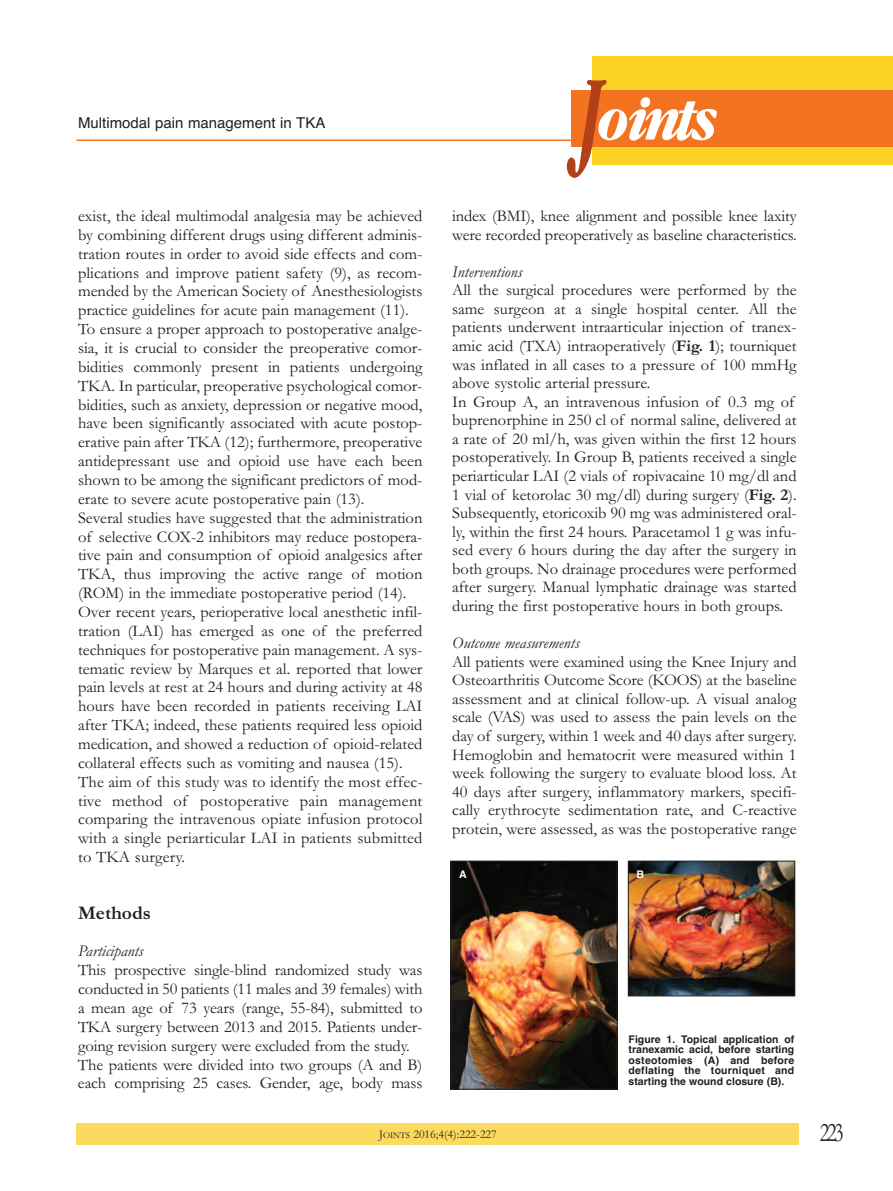
<style>
.page{position:relative;width:893px;height:1191px;background:#fff}
.page>*{position:absolute;margin:0;border:0;box-sizing:border-box;transform-origin:0 0}
.t1{font:italic 700 55.8px "Garamond Cond";letter-spacing:-.085em;color:#fff}
.t2{font:27px "Garamond";color:#231f20;scale:.75 1}
.t3{font:700 19.5px "Garamond";color:#231f20}
.t4{font:16.5px/18.9px "Garamond";color:#231f20}
.t5{font:italic 16.5px "Garamond";color:#231f20}
.t6{font:15px "Helvetica";color:#231f20}
.t7{font:12px "Garamond";color:#231f20}
.t8{font:700 10.5px/10.5px "Helvetica";letter-spacing:.02em;color:#231f20;text-align:justify}
.t9{font:700 10.5px "Helvetica";color:#fff}
.s1{font-size:99.9px;color:#b44018}
.s2{font-weight:700}
.s3{font-size:9px}
</style>
<div class="page">
<div style="left:77px;top:1123px;width:722px;height:22px;background:#fcd95f"></div>
<hr style="left:77px;top:139px;width:640px;height:2px;background:#f47321">
<div style="left:592px;top:56px;width:301px;height:108px;background:#fbd124"></div>
<div style="left:571px;top:91px;width:322px;height:56px;background:#f47321"></div>
<img style="left:452px;top:862px;width:163px;height:225px">
<div style="left:450px;top:860px;width:167px;height:229px;border:1px solid #231f20"></div>
<img style="left:630px;top:862px;width:163px;height:132px">
<div style="left:628px;top:860px;width:167px;height:136px;border:1px solid #231f20"></div>
<p class="t6" style="left:78px;top:114px;width:249px">Multimodal pain management in tKa</p>
<p class="t4" style="left:78px;top:206px;width:346px">exist, the ideal multimodal analgesia may be achieved by combining different drugs using different adminis&shy;tration routes in order to avoid side effects and com&shy;plications and improve patient safety (9), as recom&shy;mended by the American society of Anesthesiologists practice guidelines for acute pain management (11). to ensure a proper approach to postoperative analge&shy;sia, it is crucial to consider the preoperative comor&shy;bidities commonly present in patients undergoing tKA. in particular, preoperative psychological comor&shy;bidities, such as anxiety, depression or negative mood, have been significantly associated with acute postop&shy;erative pain after tKA (12); furthermore, preoperative antidepressant use and opioid use have each been shown to be among the significant predictors of mod&shy;erate to severe acute postoperative pain (13).<br>several studies have suggested that the administration of selective CoX-2 inhibitors may reduce postopera&shy;tive pain and consumption of opioid analgesics after tKA, thus improving the active range of motion (RoM) in the immediate postoperative period (14). over recent years, perioperative local anesthetic infil&shy;tration (LAi) has emerged as one of the preferred techniques for postoperative pain management. A sys&shy;tematic review by Marques et al. reported that lower pain levels at rest at 24 hours and during activity at 48 hours have been recorded in patients receiving LAi after tKA; indeed, these patients required less opioid medication, and showed a reduction of opioid-related collateral effects such as vomiting and nausea (15). the aim of this study was to identify the most effec&shy;tive method of postoperative pain management comparing the intravenous opiate infusion protocol with a single periarticular LAi in patients submitted to tKA surgery.</p>
<p class="t3" style="left:78px;top:900px;width:74px">Methods</p>
<p class="t5" style="left:78px;top:941px;width:67px">Participants</p>
<p class="t4" style="left:78px;top:960px;width:346px">this prospective single-blind randomized study was conducted in 50 patients (11 males and 39 females) with a mean age of 73 years (range, 55-84), submitted to tKA surgery between 2013 and 2015. Patients under&shy;going revision surgery were excluded from the study. the patients were divided into two groups (A and B) each comprising 25 cases. Gender, age, body mass</p>
<h1 class="t1" style="left:574px;top:88px;width:140px"><span class="s1">J</span>oints</h1>
<p class="t4" style="left:452px;top:206px;width:346px">index (BMi), knee alignment and possible knee laxity were recorded preoperatively as baseline characteristics.</p>
<p class="t5" style="left:452px;top:261px;width:72px">Interventions</p>
<p class="t4" style="left:452px;top:280px;width:346px">All the surgical procedures were performed by the same surgeon at a single hospital center. All the patients underwent intraarticular injection of tranex&shy;amic acid (tXA) intraoperatively (<span class="s2">Fig. 1</span>); tourniquet was inflated in all cases to a pressure of 100 mmHg above systolic arterial pressure.<br>in Group A, an intravenous infusion of 0.3 mg of buprenorphine in 250 cl of normal saline, delivered at a rate of 20 ml/h, was given within the first 12 hours postoperatively. in Group B, patients received a single periarticular LAi (2 vials of ropivacaine 10 mg/dl and 1 vial of ketorolac 30 mg/dl) during surgery (<span class="s2">Fig. 2</span>). subsequently, etoricoxib 90 mg was administered oral&shy;ly, within the first 24 hours. Paracetamol 1 g was infu&shy;sed every 6 hours during the day after the surgery in both groups. no drainage procedures were performed after surgery. Manual lymphatic drainage was started during the first postoperative hours in both groups.</p>
<p class="t5" style="left:452px;top:633px;width:129px">Outcome measurements</p>
<p class="t4" style="left:452px;top:651px;width:346px;text-align:justify">All patients were examined using the Knee injury and osteoarthritis outcome score (Koos) at the baseline assessment and at clinical follow-up. A visual analog scale (VAs) was used to assess the pain levels on the day of surgery, within 1 week and 40 days after surgery.<br>Hemoglobin and hematocrit were measured within 1 week following the surgery to evaluate blood loss. At 40 days after surgery, inflammatory markers, specifi&shy;cally erythrocyte sedimentation rate, and C-reactive protein, were assessed, as was the postoperative range</p>
<p class="t9" style="left:459px;top:868px;width:9px">A</p>
<p class="t9" style="left:637px;top:868px;width:9px">B</p>
<p class="t8" style="left:629px;top:1034px;width:167px">Figure 1. Topical application of tranexamic acid, before starting osteotomies (A) and before deflating the tourniquet and starting the wound closure (B).</p>
<p class="t7" style="left:379px;top:1126px;width:119px">J<span class="s3">oints</span> 2016;4(4):222-227</p>
<h2 class="t2" style="left:820px;top:1116px;width:33px">223</h2>
</div>
